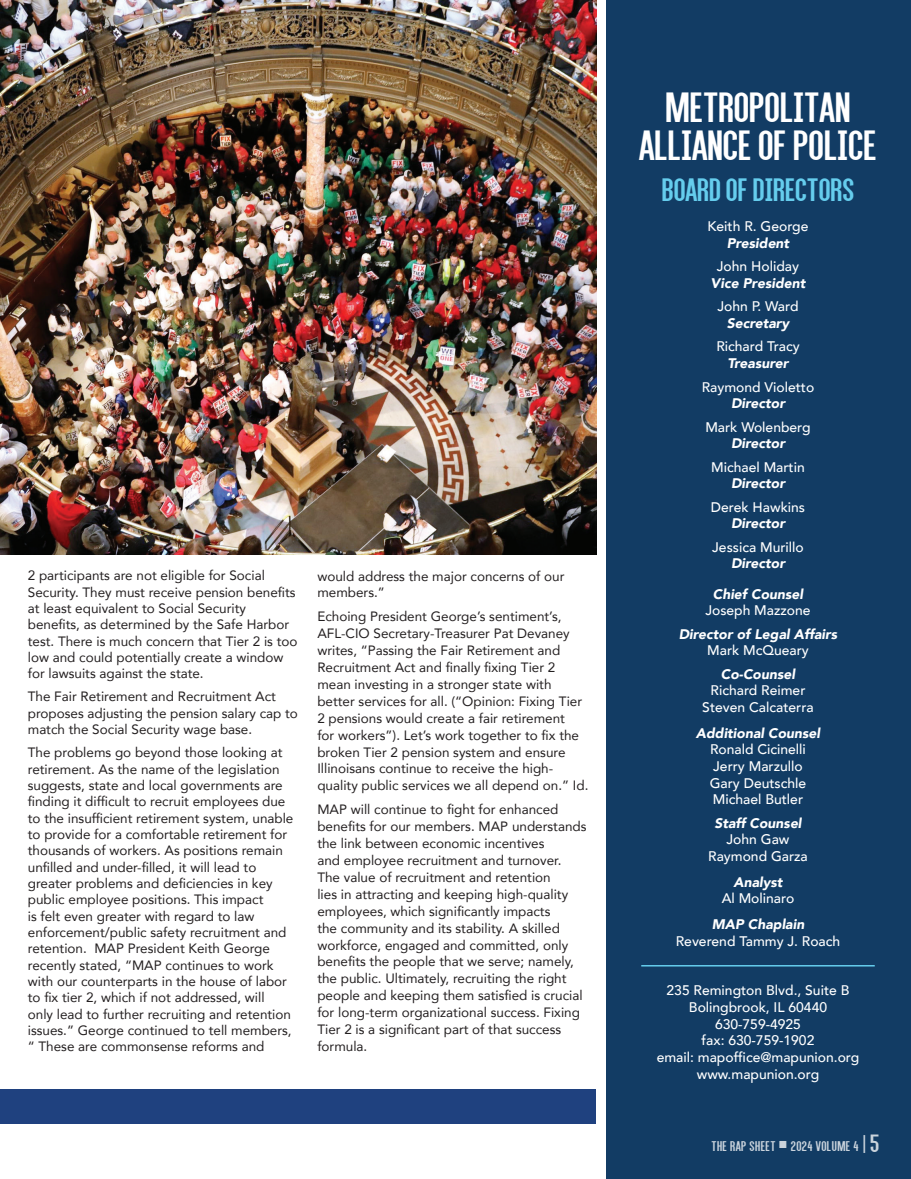
<style>
.page{position:relative;width:911px;height:1179px;background:#fff}
.page>*{position:absolute;margin:0;border:0;box-sizing:border-box;transform-origin:0 0}
.t1{font:45px/37.5px "Alegre Sans";color:#fff;text-align:center}
.t2{font:34.5px "Alegre Sans";color:#65cded}
.t3{font:15px "Alegre Sans";letter-spacing:.03em;color:#fff}
.t4{font:500 13.8px/16.6px "Avenir";color:#fff;text-align:center}
.t5{font:italic 900 13.8px/30.2px "Avenir";color:#fff;text-align:center}
.t6{font:13.5px/16.4px "Avenir";color:#231f20}
.s1{font-size:21px}
.s2{font-size:26.55px}
</style>
<div class="page">
<div style="left:605px;top:0;width:305px;height:1178px;background:#123c64"></div>
<hr style="left:641px;top:964px;width:233px;height:2px;background:#65cded">
<img style="left:1px;top:0;width:595px;height:555px">
<div style="left:0;top:1088px;width:595px;height:35px;background:#1f417f"></div>
<p class="t6" style="left:28px;top:567px;width:271px">2 participants are not eligible for Social Security. They must receive pension benefits at least equivalent to Social Security benefits, as determined by the Safe Harbor test. There is much concern that Tier 2 is too low and could potentially create a window for lawsuits against the state.</p>
<p class="t6" style="left:28px;top:688px;width:271px">The Fair Retirement and Recruitment Act proposes adjusting the pension salary cap to match the Social Security wage base.</p>
<p class="t6" style="left:28px;top:743px;width:267px">The problems go beyond those looking at retirement. As the name of the legislation suggests, state and local governments are finding it difficult to recruit employees due to the insufficient retirement system, unable to provide for a comfortable retirement for thousands of workers. As positions remain unfilled and under-filled, it will lead to greater problems and deficiencies in key public employee positions. This impact<br>is felt even greater with regard to law enforcement/public safety recruitment and retention. MAP President Keith George recently stated, “MAP continues to work with our counterparts in the house of labor to fix tier 2, which if not addressed, will<br>only lead to further recruiting and retention issues.” George continued to tell members, “ These are commonsense reforms and</p>
<p class="t6" style="left:317px;top:567px;width:248px;line-height:17px">would address the major concerns of our members.”</p>
<p class="t6" style="left:317px;top:607px;width:272px;line-height:17px">Echoing President George’s sentiment’s, AFL-CIO Secretary-Treasurer Pat Devaney writes, “Passing the Fair Retirement and Recruitment Act and finally fixing Tier 2 mean investing in a stronger state with better services for all. (“Opinion: Fixing Tier 2 pensions would create a fair retirement<br>for workers”). Let’s work together to fix the broken Tier 2 pension system and ensure Illinoisans continue to receive the high&shy;quality public services we all depend on.” Id.</p>
<p class="t6" style="left:317px;top:800px;width:270px;line-height:17px">MAP will continue to fight for enhanced benefits for our members. MAP understands the link between economic incentives<br>and employee recruitment and turnover.<br>The value of recruitment and retention<br>lies in attracting and keeping high-quality employees, which significantly impacts<br>the community and its stability. A skilled workforce, engaged and committed, only benefits the people that we serve; namely, the public. Ultimately, recruiting the right people and keeping them satisfied is crucial for long-term organizational success. Fixing Tier 2 is a significant part of that success formula.</p>
<h1 class="t1" style="left:639px;top:87px;width:239px">METROPOLITAN<br>ALLIANCE OF POLICE</h1>
<h2 class="t2" style="left:661px;top:169px;width:194px">BOARD OF DIRECTORS</h2>
<p class="t4" style="left:707px;top:217px;width:102px">Keith R. George</p>
<p class="t5" style="left:726px;top:228px;width:64px">President</p>
<p class="t4" style="left:716px;top:257px;width:84px">John Holiday</p>
<p class="t5" style="left:710px;top:268px;width:96px">Vice President</p>
<p class="t4" style="left:717px;top:297px;width:82px">John P. Ward</p>
<p class="t5" style="left:726px;top:308px;width:64px">Secretary</p>
<p class="t4" style="left:716px;top:337px;width:85px">Richard Tracy</p>
<p class="t5" style="left:727px;top:348px;width:62px">Treasurer</p>
<p class="t4" style="left:701px;top:377px;width:114px">Raymond Violetto</p>
<p class="t5" style="left:730px;top:388px;width:55px">Director</p>
<p class="t4" style="left:705px;top:417px;width:107px">Mark Wolenberg</p>
<p class="t5" style="left:730px;top:428px;width:55px">Director</p>
<p class="t4" style="left:711px;top:457px;width:95px">Michael Martin</p>
<p class="t5" style="left:730px;top:468px;width:55px">Director</p>
<p class="t4" style="left:710px;top:497px;width:96px">Derek Hawkins</p>
<p class="t5" style="left:730px;top:508px;width:55px">Director</p>
<p class="t4" style="left:712px;top:538px;width:93px">Jessica Murillo</p>
<p class="t5" style="left:712px;top:548px;width:92px">Director<br>Chief Counsel</p>
<p class="t4" style="left:705px;top:601px;width:107px">Joseph Mazzone</p>
<p class="t5" style="left:678px;top:618px;width:160px">Director of Legal Affairs</p>
<p class="t4" style="left:707px;top:641px;width:103px">Mark McQueary</p>
<p class="t5" style="left:720px;top:658px;width:75px">Co-Counsel</p>
<p class="t4" style="left:702px;top:681px;width:113px">Richard Reimer<br>Steven Calcaterra</p>
<p class="t5" style="left:695px;top:717px;width:126px">Additional Counsel</p>
<p class="t4" style="left:709px;top:740px;width:98px;text-align:left">Ronald Cicinelli<br>Jerry Marzullo<br>Gary Deutschle<br>Michael Butler</p>
<p class="t5" style="left:714px;top:807px;width:89px">Staff Counsel</p>
<p class="t4" style="left:708px;top:830px;width:101px">John Gaw<br>Raymond Garza</p>
<p class="t5" style="left:733px;top:866px;width:51px">Analyst</p>
<p class="t4" style="left:721px;top:889px;width:74px">Al Molinaro</p>
<p class="t5" style="left:711px;top:908px;width:94px">MAP Chaplain</p>
<p class="t4" style="left:675px;top:931px;width:166px">Reverend Tammy J. Roach</p>
<p class="t4" style="left:656px;top:981px;width:204px">235 Remington Blvd., Suite B<br>Bolingbrook, IL 60440<br>630-759-4925<br>fax: 630-759-1902<br>email: mapoffice@mapunion.org www.mapunion.org</p>
<p class="t3" style="left:711px;top:1136px;width:169px">THE RAP SHEET <sup>■</sup> 2024 VOLUME 4 <span class="s1">|</span> <span class="s2">5</span></p>
</div>
